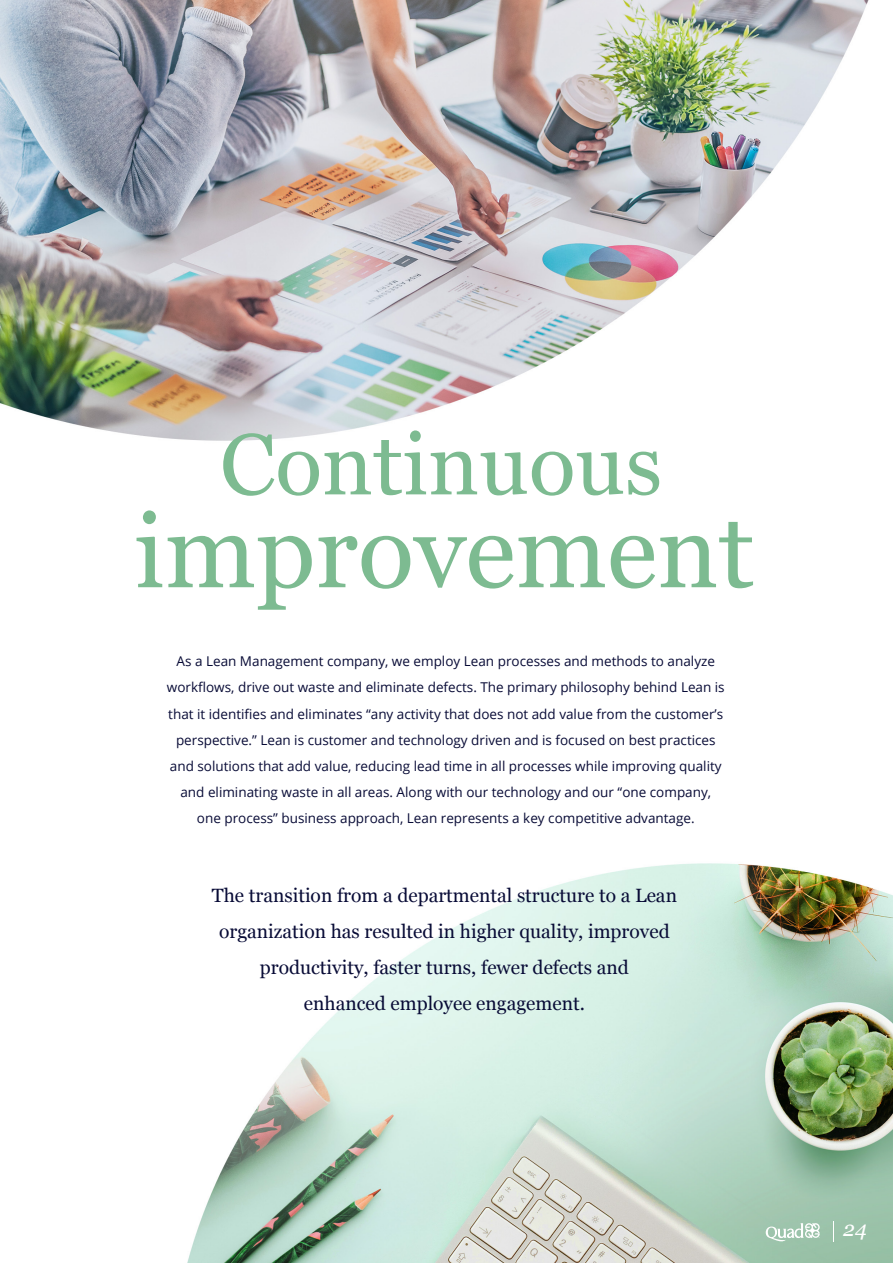
<style>
.page{position:relative;width:893px;height:1263px;background:#fff}
.page>*{position:absolute;margin:0;border:0;box-sizing:border-box;transform-origin:0 0}
.t1{font:103.8px "Georgia";color:#7dbb91}
.t2{font:86.4px "Georgia";color:#7dbb91}
.t3{font:italic 21px "Georgia";color:#fff}
.t4{font:19.2px/35.7px "Georgia";color:#080b36;text-align:center}
.t5{font:13.5px/26.2px "Open Sans";color:#080b36;text-align:center}
</style>
<div class="page">
<img style="left:0;top:0;width:893px;height:1263px">
<svg style="left:833px;top:1221px;width:1px;height:20px"></svg>
<svg style="left:766px;top:1223px;width:54px;height:18px"></svg>
<h2 class="t2" style="left:220px;top:401px;width:444px">Continuous</h2>
<h1 class="t1" style="left:134px;top:476px;width:621px">improvement</h1>
<p class="t5" style="left:167px;top:648px;width:559px">As a Lean Management company, we employ Lean processes and methods to analyze workflows, drive out waste and eliminate defects. The primary philosophy behind Lean is that it identifies and eliminates “any activity that does not add value from the customer’s perspective.” Lean is customer and technology driven and is focused on best practices and solutions that add value, reducing lead time in all processes while improving quality and eliminating waste in all areas. Along with our technology and our “one company, one process” business approach, Lean represents a key competitive advantage.</p>
<h3 class="t4" style="left:212px;top:877px;width:467px">The transition from a departmental structure to a Lean organization has resulted in higher quality, improved productivity, faster turns, fewer defects and<br>enhanced employee engagement.</h3>
<h3 class="t3" style="left:843px;top:1213px;width:25px">24</h3>
</div>
